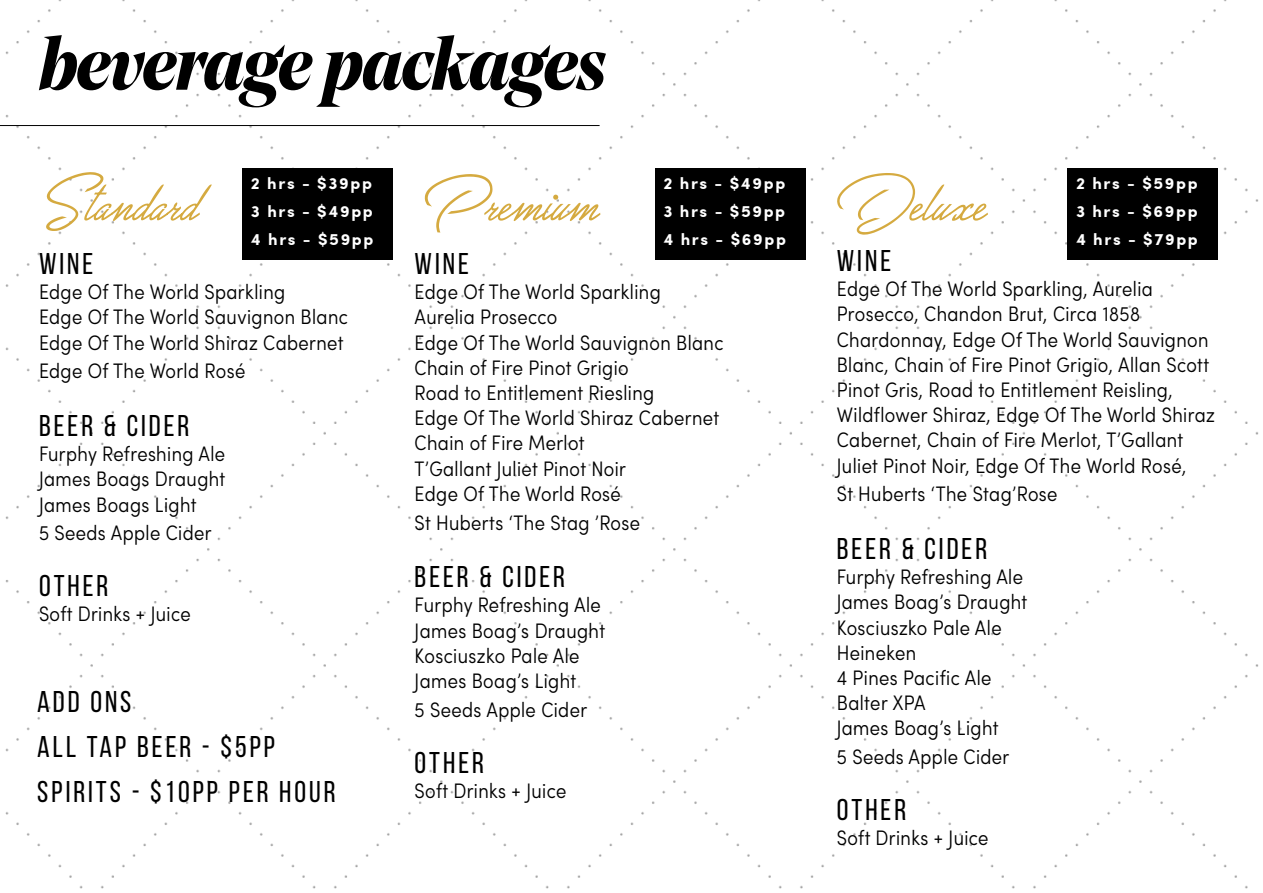
<style>
.page{position:relative;width:1263px;height:893px;background:#fff}
.page>*{position:absolute;margin:0;border:0;box-sizing:border-box;transform-origin:0 0}
.t1{font:italic 700 75px "Noe Display";letter-spacing:-.03em;color:#000}
.t2{font:30px/45px "Bebas Neue";letter-spacing:.1em;color:#000}
.t3{font:300 condensed 21px/25.2px "Sofia Pro";letter-spacing:.02em;color:#000}
.t4{font:700 16.5px/28.2px "Sofia Pro";letter-spacing:.1em;color:#fff;text-align:justify}
</style>
<div class="page">
<img style="left:5px;top:0;width:1254px;height:889px">
<div style="left:1067px;top:168px;width:151px;height:91px;background:#000"></div>
<hr style="left:0;top:125px;width:600px;height:1px;background:#000">
<div style="left:655px;top:168px;width:150px;height:91px;background:#000"></div>
<div style="left:242px;top:168px;width:151px;height:91px;background:#000"></div>
<svg style="left:46px;top:172px;width:166px;height:59px"></svg>
<svg style="left:425px;top:174px;width:175px;height:59px"></svg>
<svg style="left:837px;top:173px;width:151px;height:62px"></svg>
<h1 class="t1" style="left:39px;top:15px;width:569px">beverage packages</h1>
<p class="t4" style="left:251px;top:168px;width:124px">2 hrs - $39pp 3 hrs - $49pp 4 hrs - $59pp</p>
<p class="t4" style="left:663px;top:168px;width:124px">2 hrs - $49pp 3 hrs - $59pp 4 hrs - $69pp</p>
<h2 class="t2" style="left:39px;top:241px;width:56px">WINE</h2>
<p class="t3" style="left:39px;top:279px;width:310px">Edge Of The World Sparkling<br>Edge Of The World Sauvignon Blanc<br>Edge Of The World Shiraz Cabernet</p>
<p class="t3" style="left:39px;top:358px;width:208px">Edge Of The World Rosé</p>
<h2 class="t2" style="left:39px;top:403px;width:152px">BEER &amp; CIDER</h2>
<p class="t3" style="left:39px;top:441px;width:188px;text-align:justify">Furphy Refreshing Ale James Boags Draught James Boags Light</p>
<p class="t3" style="left:39px;top:520px;width:174px">5 Seeds Apple Cider</p>
<h2 class="t2" style="left:39px;top:563px;width:71px">OTHER</h2>
<p class="t3" style="left:39px;top:601px;width:153px">Soft Drinks + Juice</p>
<h2 class="t2" style="left:37px;top:679px;width:300px">ADD ONS<br>ALL TAP BEER - $5PP<br>SPIRITS - $10PP PER HOUR</h2>
<h2 class="t2" style="left:415px;top:241px;width:56px">WINE</h2>
<p class="t3" style="left:415px;top:279px;width:310px">Edge Of The World Sparkling<br>Aurelia Prosecco<br>Edge Of The World Sauvignon Blanc<br>Chain of Fire Pinot Grigio<br>Road to Entitlement Riesling<br>Edge Of The World Shiraz Cabernet<br>Chain of Fire Merlot<br>T’Gallant Juliet Pinot Noir<br>Edge Of The World Rosé</p>
<p class="t3" style="left:415px;top:509px;width:227px">St Huberts ‘The Stag ’Rose</p>
<h2 class="t2" style="left:415px;top:554px;width:152px">BEER &amp; CIDER</h2>
<p class="t3" style="left:415px;top:592px;width:192px">Furphy Refreshing Ale<br>James Boag’s Draught<br>Kosciuszko Pale Ale<br>James Boag’s Light</p>
<p class="t3" style="left:415px;top:696px;width:174px">5 Seeds Apple Cider</p>
<h2 class="t2" style="left:415px;top:739px;width:71px">OTHER</h2>
<p class="t3" style="left:415px;top:777px;width:153px">Soft Drinks + Juice</p>
<p class="t4" style="left:1076px;top:168px;width:123px">2 hrs - $59pp 3 hrs - $69pp 4 hrs - $79pp</p>
<h2 class="t2" style="left:837px;top:238px;width:56px">WINE</h2>
<p class="t3" style="left:837px;top:276px;width:380px">Edge Of The World Sparkling, Aurelia Prosecco, Chandon Brut, Circa 1858<br>Chardonnay, Edge Of The World Sauvignon Blanc, Chain of Fire Pinot Grigio, Allan Scott Pinot Gris, Road to Entitlement Reisling, Wildflower Shiraz, Edge Of The World Shiraz Cabernet, Chain of Fire Merlot, T’Gallant Juliet Pinot Noir, Edge Of The World Rosé,</p>
<p class="t3" style="left:837px;top:481px;width:222px">St Huberts ‘The Stag’Rose</p>
<h2 class="t2" style="left:837px;top:526px;width:152px">BEER &amp; CIDER</h2>
<p class="t3" style="left:837px;top:564px;width:192px">Furphy Refreshing Ale<br>James Boag’s Draught<br>Kosciuszko Pale Ale<br>Heineken<br>4 Pines Pacific Ale<br>Balter XPA<br>James Boag’s Light</p>
<p class="t3" style="left:837px;top:744px;width:174px">5 Seeds Apple Cider</p>
<h2 class="t2" style="left:837px;top:787px;width:71px">OTHER</h2>
<p class="t3" style="left:837px;top:825px;width:153px">Soft Drinks + Juice</p>
</div>
